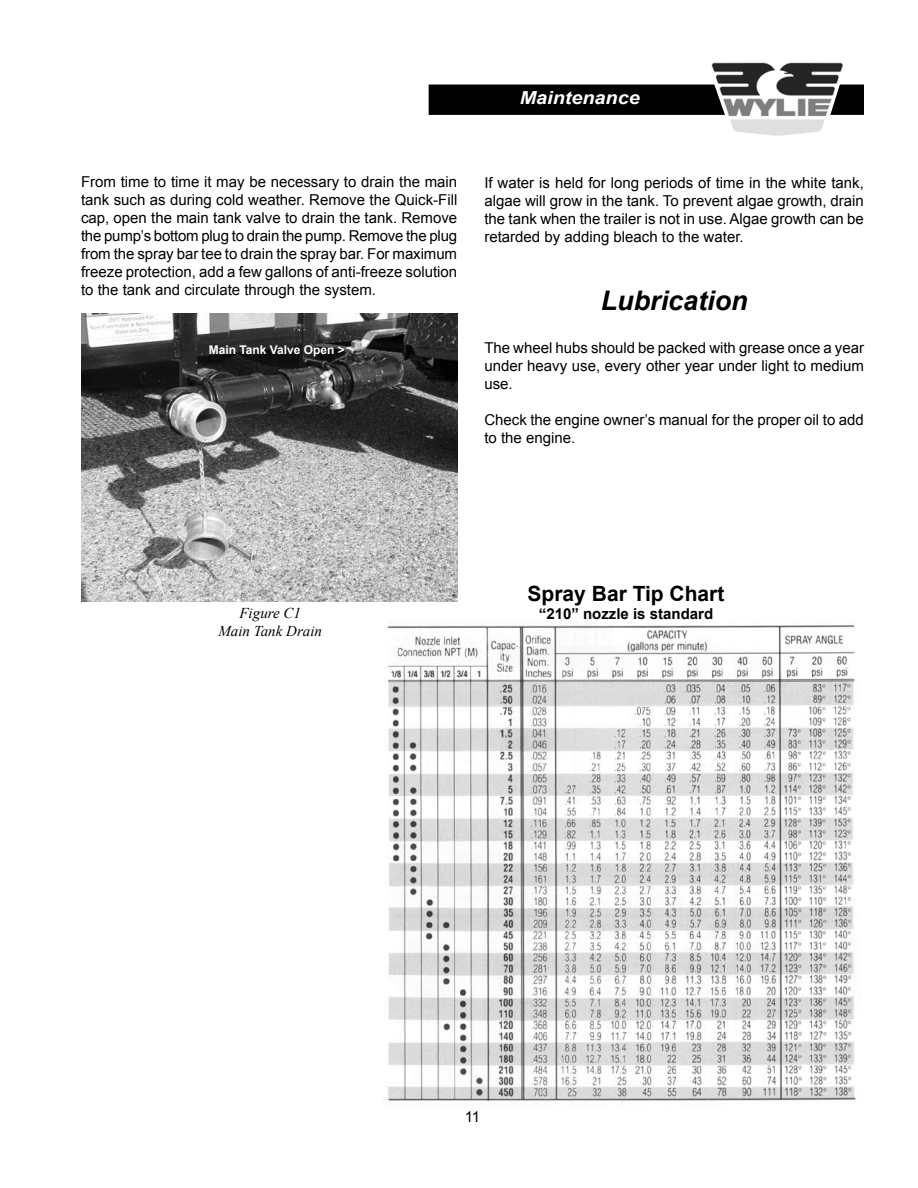
<style>
.page{position:relative;width:918px;height:1188px;background:#fff}
.page>*{position:absolute;margin:0;border:0;box-sizing:border-box;transform-origin:0 0}
.t1{font:italic 700 27px "Arial";color:#000}
.t2{font:700 21px "Arial";color:#000}
.t3{font:italic 700 18px "Arial";color:#fff;scale:1.1 1}
.t4{font:15px/18px "Arial";color:#000;text-align:justify}
.t5{font:italic 15px/18px "Times New Roman";color:#000;text-align:center}
.t6{font:700 15px "Arial";color:#000}
.t7{font:700 12px "Arial";color:#fff}
</style>
<div class="page">
<div style="left:429px;top:85px;width:434px;height:29px;background:#000"></div>
<div style="left:429px;top:85px;width:435px;height:30px;border:2px solid #000"></div>
<img style="left:708px;top:62px;width:131px;height:74px">
<img style="left:387px;top:625px;width:469px;height:478px">
<img style="left:81px;top:313px;width:376px;height:289px">
<p class="t3" style="left:520px;top:86px;width:111px">Maintenance</p>
<p class="t4" style="left:81px;top:173px;width:378px">From time to time it may be necessary to drain the main tank such as during cold weather. Remove the Quick-Fill cap, open the main tank valve to drain the tank. Remove the pump’s bottom plug to drain the pump. Remove the plug from the spray bar tee to drain the spray bar. For maximum freeze protection, add a few gallons of anti-freeze solution to the tank and circulate through the system.</p>
<p class="t7" style="left:209px;top:342px;width:138px">Main Tank Valve Open &gt;</p>
<p class="t4" style="left:484px;top:173px;width:381px">If water is held for long periods of time in the white tank, algae will grow in the tank. To prevent algae growth, drain the tank when the trailer is not in use. Algae growth can be retarded by adding bleach to the water.</p>
<h1 class="t1" style="left:601px;top:283px;width:149px">Lubrication</h1>
<p class="t4" style="left:484px;top:339px;width:381px">The wheel hubs should be packed with grease once a year under heavy use, every other year under light to medium use.</p>
<p class="t4" style="left:484px;top:411px;width:381px">Check the engine owner’s manual for the proper oil to add to the engine.</p>
<p class="t5" style="left:218px;top:604px;width:105px">Figure C1<br>Main Tank Drain</p>
<h2 class="t2" style="left:528px;top:580px;width:198px">Spray Bar Tip Chart</h2>
<p class="t6" style="left:539px;top:604px;width:176px">“210” nozzle is standard</p>
<p class="t4" style="left:465px;top:1107px;width:17px">11</p>
</div>
